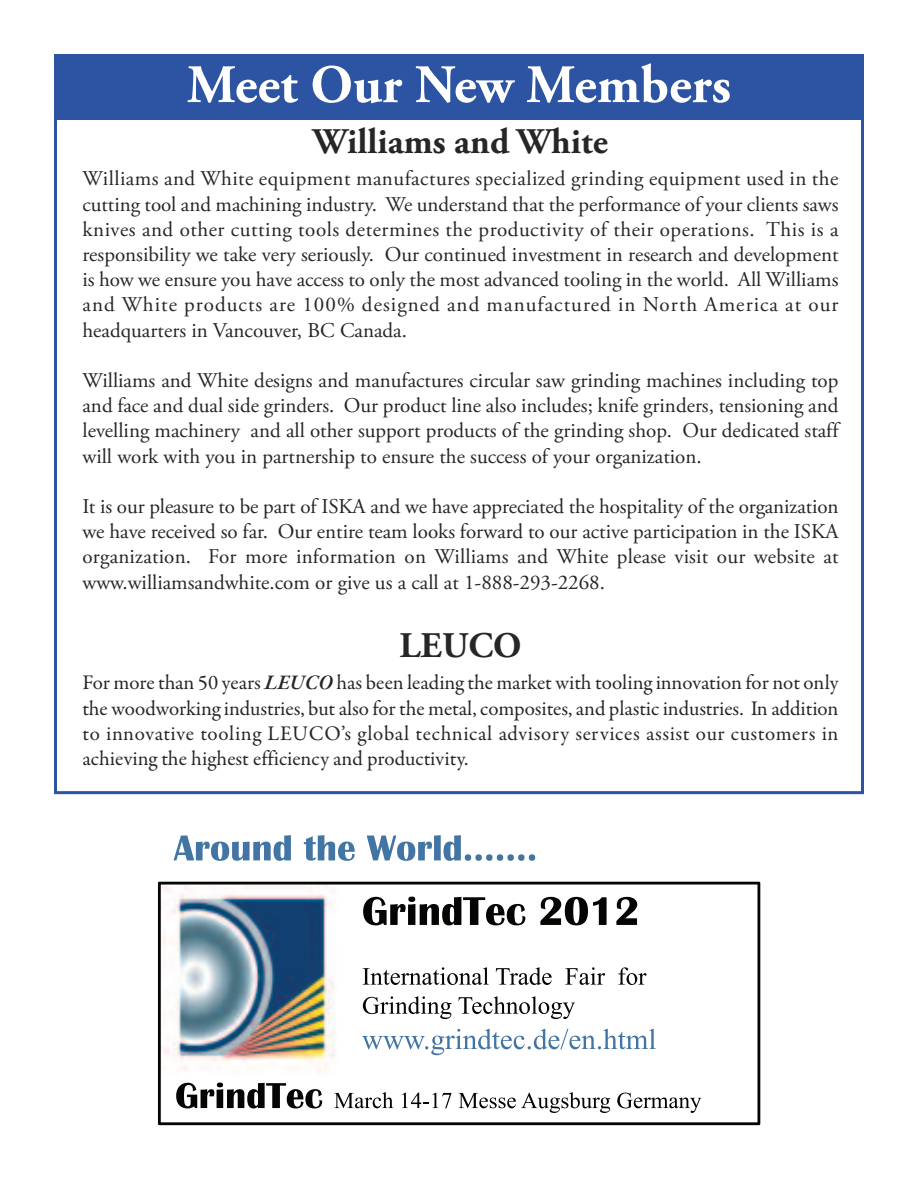
<style>
.page{position:relative;width:918px;height:1188px;background:#fff}
.page>*{position:absolute;margin:0;border:0;box-sizing:border-box;transform-origin:0 0}
.t1{font:700 54px "Adobe Garamond Pro";color:#fff}
.t2{font:700 36px "Adobe Garamond Pro";color:#272627}
.t3{font:21px/25.2px "Adobe Garamond Pro";color:#272627;text-align:justify}
.t4{font:21px/25.2px "Garamond Premr Pro";color:#272627;text-align:justify}
.s1{font-weight:600;font-style:italic}
</style>
<div class="page">
<div style="left:54px;top:54px;width:810px;height:65px;background:#2c54a2"></div>
<svg style="left:158px;top:882px;width:602px;height:243px"></svg>
<svg style="left:174px;top:835px;width:117px;height:26px"></svg>
<svg style="left:304px;top:835px;width:51px;height:26px"></svg>
<svg style="left:367px;top:835px;width:158px;height:26px"></svg>
<div style="left:529px;top:854px;width:6px;height:7px;background:#4375a4;border-radius:50%"></div>
<svg style="left:363px;top:897px;width:162px;height:28px"></svg>
<svg style="left:540px;top:897px;width:67px;height:28px"></svg>
<svg style="left:616px;top:897px;width:21px;height:28px"></svg>
<svg style="left:363px;top:967px;width:126px;height:18px"></svg>
<svg style="left:496px;top:967px;width:56px;height:18px"></svg>
<svg style="left:565px;top:967px;width:40px;height:18px"></svg>
<svg style="left:618px;top:967px;width:29px;height:18px"></svg>
<svg style="left:363px;top:996px;width:88px;height:23px"></svg>
<svg style="left:459px;top:996px;width:116px;height:23px"></svg>
<svg style="left:362px;top:1029px;width:294px;height:26px"></svg>
<svg style="left:176px;top:1083px;width:146px;height:25px"></svg>
<svg style="left:334px;top:1092px;width:59px;height:16px"></svg>
<svg style="left:402px;top:1093px;width:49px;height:15px"></svg>
<svg style="left:459px;top:1092px;width:151px;height:21px"></svg>
<svg style="left:617px;top:1093px;width:84px;height:20px"></svg>
<h1 class="t1" style="left:187px;top:63px;width:546px">Meet Our New Members</h1>
<h2 class="t2" style="left:313px;top:127px;width:297px">Williams and White</h2>
<p class="t3" style="left:82px;top:168px;width:758px">Williams and White equipment manufactures specialized grinding equipment used in the cutting tool and machining industry. We understand that the performance of your clients saws knives and other cutting tools determines the productivity of their operations. This is a responsibility we take very seriously. Our continued investment in research and development is how we ensure you have access to only the most advanced tooling in the world. All Williams and White products are 100% designed and manufactured in North America at our headquarters in Vancouver, BC Canada.</p>
<p class="t3" style="left:83px;top:370px;width:758px">Williams and White designs and manufactures circular saw grinding machines including top and face and dual side grinders. Our product line also includes; knife grinders, tensioning and levelling machinery and all other support products of the grinding shop. Our dedicated staff will work with you in partnership to ensure the success of your organization.</p>
<p class="t3" style="left:82px;top:496px;width:757px">It is our pleasure to be part of ISKA and we have appreciated the hospitality of the organization we have received so far. Our entire team looks forward to our active participation in the ISKA organization. For more information on Williams and White please visit our website at www.williamsandwhite.com or give us a call at 1-888-293-2268.</p>
<h2 class="t2" style="left:400px;top:631px;width:123px">LEUCO</h2>
<p class="t4" style="left:82px;top:672px;width:758px">For more than 50 years <span class="s1">LEUCO</span> has been leading the market with tooling innovation for not only the woodworking industries, but also for the metal, composites, and plastic industries. In addition to innovative tooling LEUCO’s global technical advisory services assist our customers in achieving the highest efficiency and productivity.</p>
</div>
